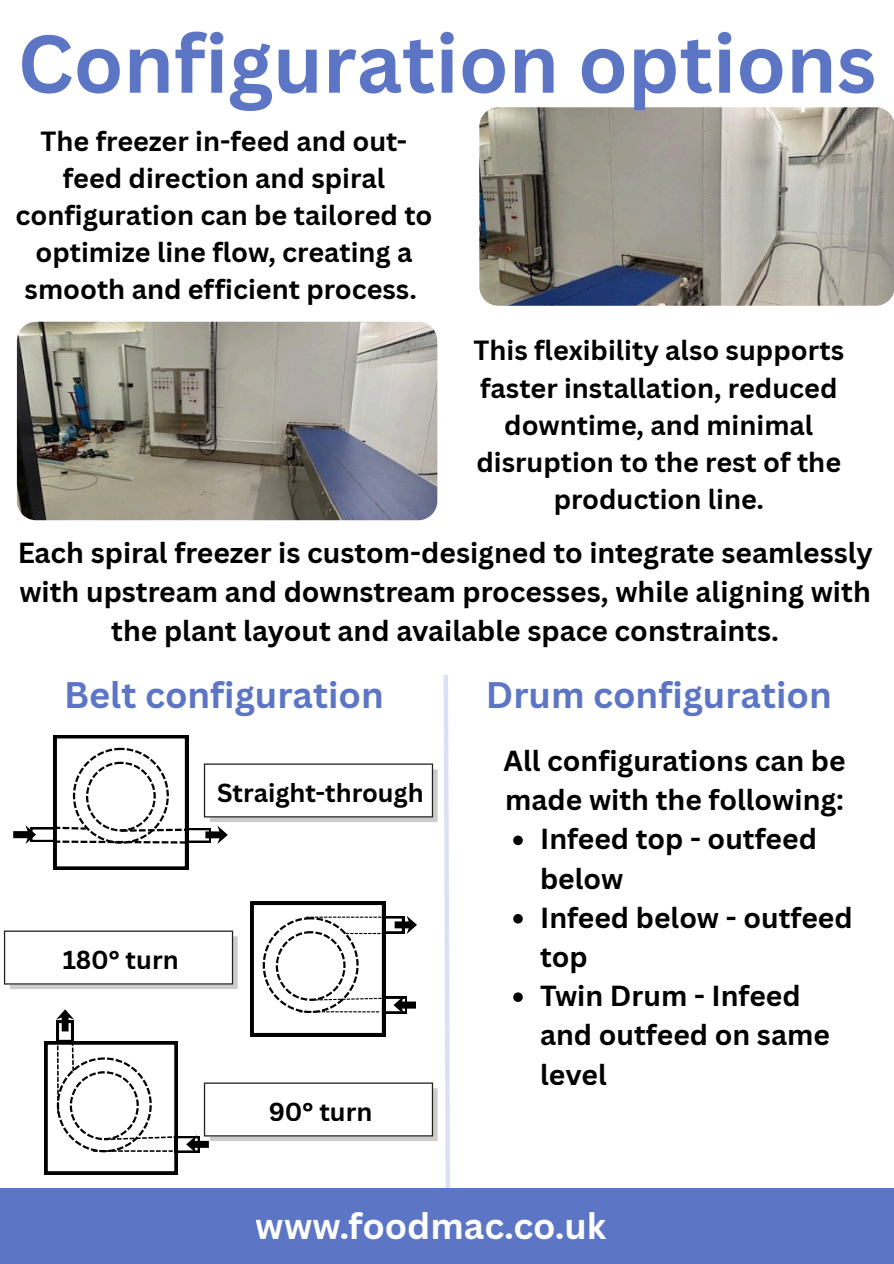
<style>
.page{position:relative;width:894px;height:1264px;background:#fff}
.page>*{position:absolute;margin:0;border:0;box-sizing:border-box;transform-origin:0 0}
.t1{font:700 79.8px "Canva Sans";color:#5c76c5}
.t2{font:700 36px "Canva Sans";color:#5c76c5}
.t3{font:700 35.85px "Canva Sans";color:#fff}
.t4{font:700 28.2px/39.2px "Canva Sans";color:#000;text-align:center}
.t5{font:700 27px/37.2px "Canva Sans";color:#000;text-align:center}
.t6{font:700 25.35px "Canva Sans";color:#000}
</style>
<div class="page">
<img style="left:17px;top:322px;width:420px;height:198px">
<img style="left:479px;top:107px;width:414px;height:199px">
<svg style="left:443px;top:675px;width:7px;height:513px"></svg>
<div style="left:0;top:1188px;width:893px;height:75px;background:#5c76c5"></div>
<svg style="left:13px;top:825px;width:17px;height:19px"></svg>
<svg style="left:30px;top:735px;width:407px;height:134px"></svg>
<svg style="left:4px;top:901px;width:433px;height:273px"></svg>
<svg style="left:513px;top:835px;width:9px;height:10px"></svg>
<svg style="left:513px;top:914px;width:9px;height:9px"></svg>
<svg style="left:513px;top:992px;width:9px;height:9px"></svg>
<h1 class="t1" style="left:18px;top:7px;width:859px">Configuration options</h1>
<p class="t5" style="left:15px;top:122px;width:418px">The freezer in-feed and out&shy;feed direction and spiral configuration can be tailored to optimize line flow, creating a smooth and efficient process.</p>
<p class="t5" style="left:473px;top:331px;width:372px">This flexibility also supports faster installation, reduced downtime, and minimal disruption to the rest of the production line.</p>
<p class="t4" style="left:17px;top:532px;width:856px">Each spiral freezer is custom-designed to integrate seamlessly with upstream and downstream processes, while aligning with the plant layout and available space constraints.</p>
<p class="t2" style="left:64px;top:670px;width:321px">Belt configuration</p>
<p class="t2" style="left:485px;top:670px;width:347px">Drum configuration</p>
<p class="t6" style="left:62px;top:941px;width:118px">180° turn</p>
<p class="t6" style="left:217px;top:774px;width:208px">Straight-through</p>
<p class="t6" style="left:268px;top:1093px;width:105px">90° turn</p>
<p class="t4" style="left:503px;top:740px;width:343px">All configurations can be</p>
<p class="t4" style="left:505px;top:779px;width:340px">made with the following:</p>
<p class="t4" style="left:540px;top:818px;width:278px">Infeed top - outfeed</p>
<p class="t4" style="left:540px;top:858px;width:85px">below</p>
<p class="t4" style="left:540px;top:897px;width:314px">Infeed below - outfeed</p>
<p class="t4" style="left:540px;top:936px;width:49px">top</p>
<p class="t4" style="left:540px;top:975px;width:262px">Twin Drum - Infeed</p>
<p class="t4" style="left:540px;top:1014px;width:291px">and outfeed on same</p>
<p class="t4" style="left:540px;top:1054px;width:68px">level</p>
<p class="t3" style="left:256px;top:1200px;width:351px">www.foodmac.co.uk</p>
</div>
